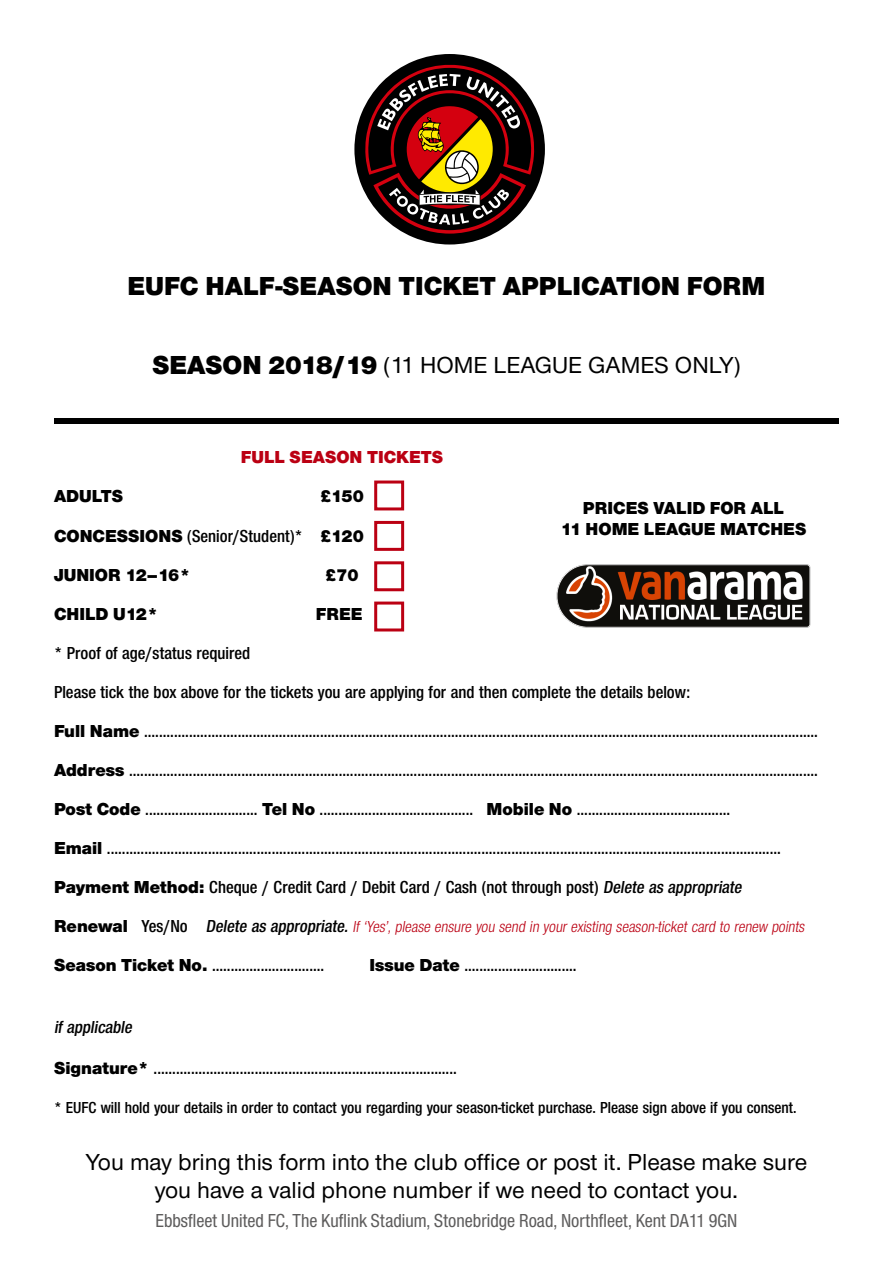
<style>
.page{position:relative;width:893px;height:1263px;background:#fff}
.page>*{position:absolute;margin:0;border:0;box-sizing:border-box;transform-origin:0 0}
.t1{font:900 27px "Nimbus Sans Novus TOT";color:#000}
.t2{font:500 24px/28.5px "Nimbus Sans Novus TOT";color:#000;text-align:center}
.t3{font:19.5px "Nimbus Sans Novus TOT Med Con";color:#5d5c5c}
.t4{font:18px/39px "Nimbus Sans Novus TOT Sem Bol Con";color:#000}
.t5{font:900 18px/21px "Nimbus Sans Novus TOT";color:#000;text-align:center}
.t6{font:900 18px "Nimbus Sans Novus TOT";color:#bb0013}
.t7{font:italic 18px "Nimbus Sans Novus TOT Sem Bol Con";color:#000}
.t8{font:16.5px "Nimbus Sans Novus TOT Sem Bol Con";color:#000}
.t9{font:italic 16.5px "Nimbus Sans Novus TOT Reg Con";color:#bb0013}
.s1{font-weight:900;font-size:27px}
.s2{font-family:"Nimbus Sans Novus TOT";font-weight:900}
.s3{font-style:italic}
.s4{font-family:"Nimbus Sans Novus TOT";font-weight:900;font-style:normal;font-size:18px;color:#000}
.s5{font-family:"Nimbus Sans Novus TOT Sem Bol Con";font-style:normal;font-size:18px;color:#000}
.s6{font-family:"Nimbus Sans Novus TOT Sem Bol Con";font-size:18px;color:#000}
</style>
<div class="page">
<svg style="left:354px;top:54px;width:191px;height:190px"></svg>
<div style="left:54px;top:418px;width:785px;height:6px;background:#000"></div>
<div style="left:374px;top:480px;width:30px;height:30px;border:3px solid #bb0013"></div>
<div style="left:374px;top:521px;width:30px;height:30px;border:3px solid #bb0013"></div>
<div style="left:374px;top:561px;width:30px;height:30px;border:3px solid #bb0013"></div>
<div style="left:374px;top:601px;width:30px;height:30px;border:3px solid #bb0013"></div>
<img style="left:556px;top:564px;width:255px;height:64px">
<h1 class="t1" style="left:127px;top:271px;width:640px">EUFC HALF-SEASON TICKET APPLICATION FORM</h1>
<h2 class="t2" style="left:152px;top:351px;width:590px"><span class="s1">SEASON 2018/19</span> (11 HOME LEAGUE GAMES ONLY)</h2>
<p class="t6" style="left:241px;top:447px;width:204px">FULL SEASON TICKETS</p>
<p class="t5" style="left:54px;top:486px;width:71px">ADULTS</p>
<p class="t5" style="left:320px;top:486px;width:45px">£150</p>
<p class="t4" style="left:54px;top:516px;width:311px"><span class="s2">CONCESSIONS</span> (Senior/Student)* <span class="s2">£120</span></p>
<p class="t5" style="left:54px;top:564px;width:138px">JUNIOR 12–16*</p>
<p class="t5" style="left:325px;top:564px;width:35px">£70</p>
<p class="t5" style="left:54px;top:603px;width:106px">CHILD U12*</p>
<p class="t5" style="left:316px;top:603px;width:48px">FREE</p>
<p class="t4" style="left:54px;top:633px;width:765px">* Proof of age/status required<br>Please tick the box above for the tickets you are applying for and then complete the details below:<br><span class="s2">Full Name</span> ....................................................................................................................................................................................<br><span class="s2">Address</span> ........................................................................................................................................................................................<br><span class="s2">Post Code</span> .............................. <span class="s2">Tel No</span> ......................................... <span class="s2">Mobile No</span> .........................................<br><span class="s2">Email</span> ....................................................................................................................................................................................<br><span class="s2">Payment Method:</span> Cheque / Credit Card / Debit Card / Cash (not through post) <span class="s3">Delete as appropriate</span></p>
<p class="t9" style="left:54px;top:917px;width:755px"><span class="s4">R e n ewa l</span> <span class="s5">Ye s/ N o</span> <span class="s6">Delete as appropriate.</span> If ‘Yes’, please ensure you send in your existing season-ticket card to renew points</p>
<p class="t4" style="left:54px;top:945px;width:272px"><span class="s2">Season Ticket No.</span> ..............................</p>
<p class="t4" style="left:369px;top:945px;width:209px"><span class="s2">Issue Date</span> ..............................</p>
<p class="t5" style="left:561px;top:497px;width:247px">PRICES VALID FOR ALL<br>11 HOME LEAGUE MATCHES</p>
<p class="t7" style="left:54px;top:1017px;width:83px">if applicable</p>
<p class="t4" style="left:54px;top:1048px;width:404px"><span class="s2">Signature*</span> .................................................................................</p>
<p class="t8" style="left:54px;top:1098px;width:744px">* EUFC will hold your details in order to contact you regarding your season-ticket purchase. Please sign above if you consent.</p>
<h2 class="t2" style="left:86px;top:1147px;width:723px">You may bring this form into the club office or post it. Please make sure you have a valid phone number if we need to contact you.</h2>
<p class="t3" style="left:155px;top:1209px;width:584px">Ebbsfleet United FC, The Kuflink Stadium, Stonebridge Road, Northfleet, Kent DA11 9GN</p>
</div>
